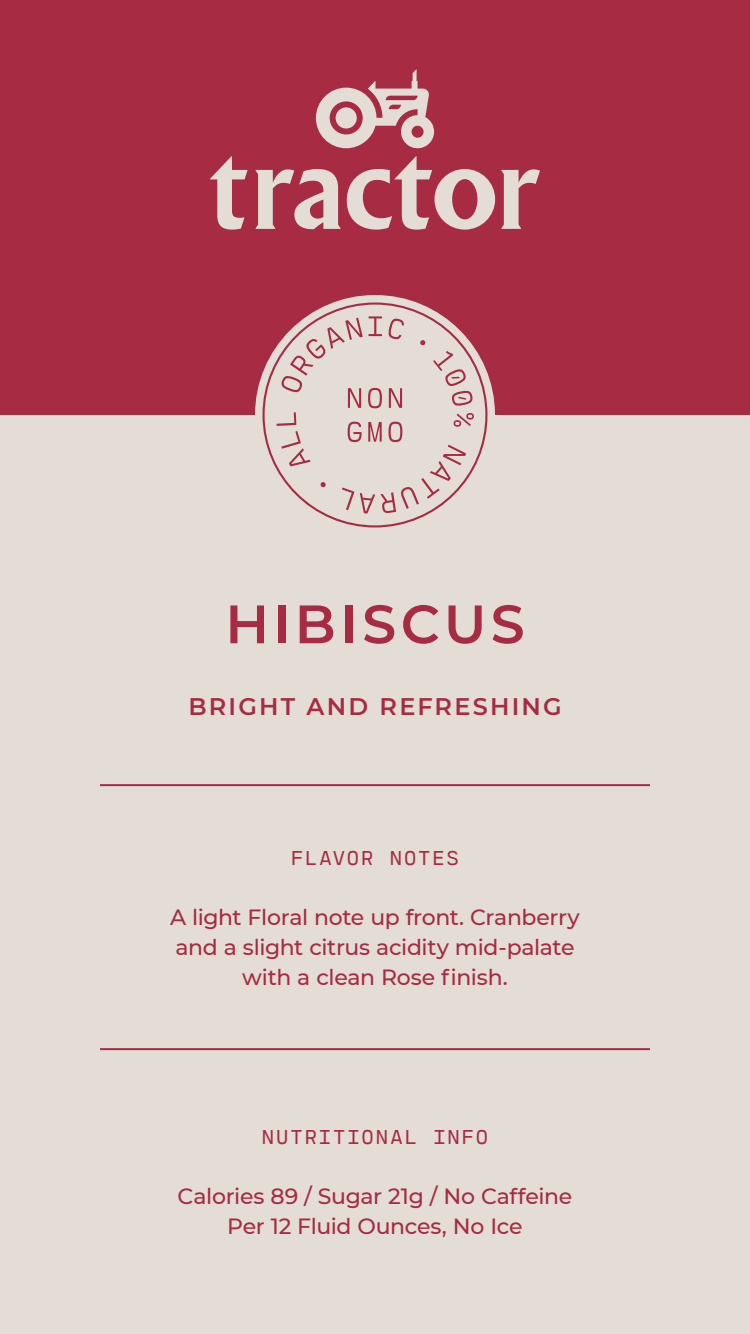
<style>
.page{position:relative;width:750px;height:1334px;background:#e3ddd6}
.page>*{position:absolute;margin:0;border:0;box-sizing:border-box;transform-origin:0 0}
.t1{font:600 54px "Montserrat";letter-spacing:.08em;color:#a62b43}
.t2{font:600 24px "Montserrat";letter-spacing:.09em;color:#a62b43}
.t3{font:500 22px/30px "Montserrat";letter-spacing:-.015em;color:#a62b43;text-align:center}
.t4{font:500 20px "Cartograph Mono CF";letter-spacing:.1em;color:#a62b43}
</style>
<div class="page">
<div style="left:0;top:0;width:750px;height:415px;background:#a62b43"></div>
<div style="left:255px;top:295px;width:240px;height:240px;background:#e3ddd6;border-radius:50%"></div>
<svg style="left:262px;top:302px;width:226px;height:225px"></svg>
<svg style="left:316px;top:69px;width:118px;height:79px"></svg>
<svg style="left:210px;top:156px;width:330px;height:74px"></svg>
<hr style="left:100px;top:784px;width:550px;height:2px;background:#a62b43">
<hr style="left:100px;top:1048px;width:550px;height:2px;background:#a62b43">
<p class="t1" style="left:225px;top:586px;width:301px">HIBISCUS</p>
<p class="t2" style="left:188px;top:690px;width:375px">BRIGHT AND REFRESHING</p>
<p class="t4" style="left:291px;top:846px;width:169px">FLAVOR NOTES</p>
<p class="t3" style="left:170px;top:901px;width:411px">A light Floral note up front. Cranberry and a slight citrus acidity mid-palate with a clean Rose finish.</p>
<p class="t4" style="left:262px;top:1125px;width:228px">NUTRITIONAL INFO</p>
<p class="t3" style="left:178px;top:1180px;width:396px">Calories 89 / Sugar 21g / No Caffeine</p>
<p class="t3" style="left:227px;top:1210px;width:297px">Per 12 Fluid Ounces, No Ice</p>
</div>
